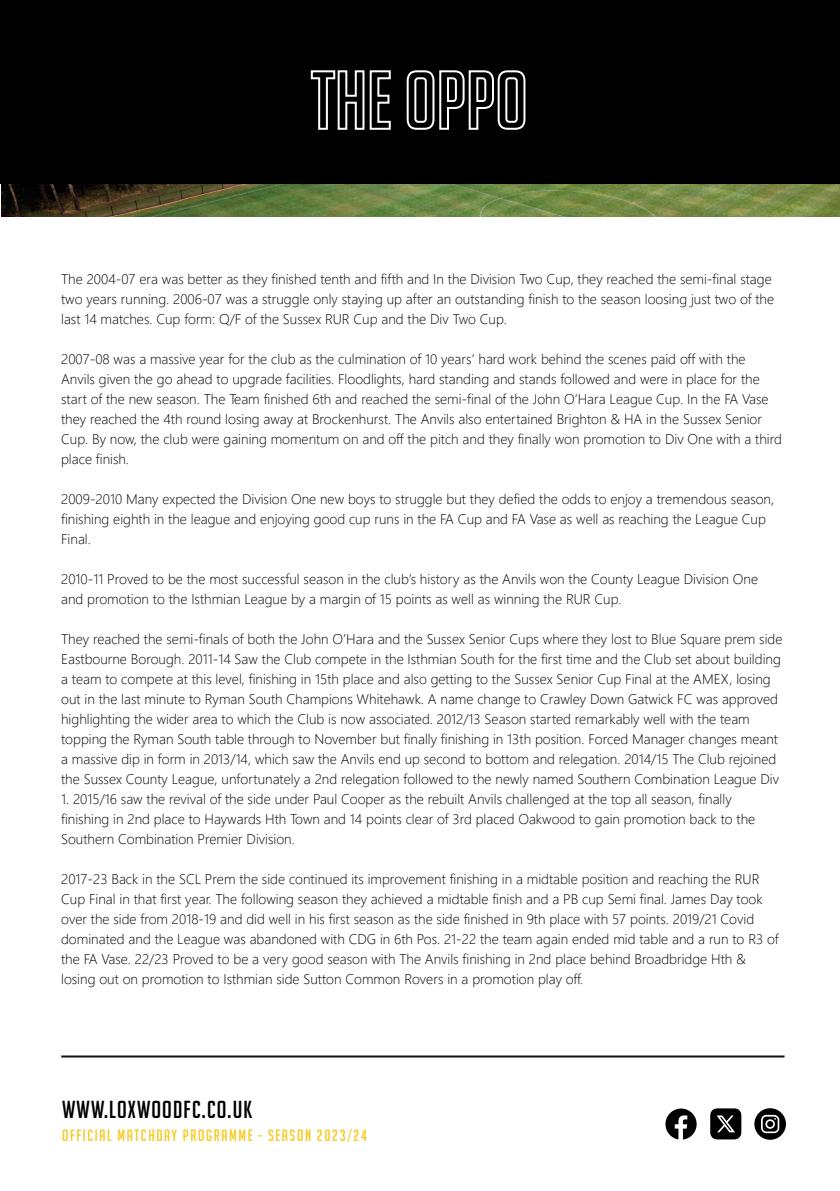
<style>
.page{position:relative;width:840px;height:1191px;background:#fff}
.page>*{position:absolute;margin:0;border:0;box-sizing:border-box;transform-origin:0 0}
.t1{font:24px "Big Noodle Titling";letter-spacing:.05em;color:#000001}
.t2{font:16px "Big Noodle Titling";letter-spacing:.1em;color:#f6cb2a}
.t3{font:300 14px/20px "Segoe UI";color:#000001}
</style>
<div class="page">
<svg style="left:665px;top:1108px;width:31px;height:31px"></svg>
<svg style="left:754px;top:1108px;width:31px;height:31px"></svg>
<svg style="left:710px;top:1108px;width:31px;height:31px"></svg>
<hr style="left:61px;top:1055px;width:723px;height:2px;background:#101315">
<div style="left:0;top:0;width:839px;height:184px;background:#000001"></div>
<svg style="left:310px;top:70px;width:81px;height:60px"></svg>
<svg style="left:406px;top:70px;width:120px;height:60px"></svg>
<img style="left:1px;top:184px;width:838px;height:32px">
<p class="t3" style="left:61px;top:268px;width:714px">The 2004-07 era was better as they finished tenth and fifth and In the Division Two Cup, they reached the semi-final stage two years running. 2006-07 was a struggle only staying up after an outstanding finish to the season loosing just two of the last 14 matches. Cup form: Q/F of the Sussex RUR Cup and the Div Two Cup.</p>
<p class="t3" style="left:61px;top:348px;width:722px">2007-08 was a massive year for the club as the culmination of 10 years’ hard work behind the scenes paid off with the Anvils given the go ahead to upgrade facilities. Floodlights, hard standing and stands followed and were in place for the start of the new season. The Team finished 6th and reached the semi-final of the John O’Hara League Cup. In the FA Vase they reached the 4th round losing away at Brockenhurst. The Anvils also entertained Brighton &amp; HA in the Sussex Senior Cup. By now, the club were gaining momentum on and off the pitch and they finally won promotion to Div One with a third place finish.</p>
<p class="t3" style="left:61px;top:488px;width:714px">2009-2010 Many expected the Division One new boys to struggle but they defied the odds to enjoy a tremendous season, finishing eighth in the league and enjoying good cup runs in the FA Cup and FA Vase as well as reaching the League Cup<br>Final.</p>
<p class="t3" style="left:61px;top:568px;width:698px">2010-11 Proved to be the most successful season in the club’s history as the Anvils won the County League Division One and promotion to the Isthmian League by a margin of 15 points as well as winning the RUR Cup.</p>
<p class="t3" style="left:61px;top:628px;width:722px">They reached the semi-finals of both the John O’Hara and the Sussex Senior Cups where they lost to Blue Square prem side Eastbourne Borough. 2011-14 Saw the Club compete in the Isthmian South for the first time and the Club set about building a team to compete at this level, finishing in 15th place and also getting to the Sussex Senior Cup Final at the AMEX, losing out in the last minute to Ryman South Champions Whitehawk. A name change to Crawley Down Gatwick FC was approved highlighting the wider area to which the Club is now associated. 2012/13 Season started remarkably well with the team topping the Ryman South table through to November but finally finishing in 13th position. Forced Manager changes meant a massive dip in form in 2013/14, which saw the Anvils end up second to bottom and relegation. 2014/15 The Club rejoined the Sussex County League, unfortunately a 2nd relegation followed to the newly named Southern Combination League Div</p>
<p class="t3" style="left:61px;top:788px;width:695px">1. 2015/16 saw the revival of the side under Paul Cooper as the rebuilt Anvils challenged at the top all season, finally finishing in 2nd place to Haywards Hth Town and 14 points clear of 3rd placed Oakwood to gain promotion back to the<br>Southern Combination Premier Division.</p>
<p class="t3" style="left:61px;top:868px;width:718px">2017-23 Back in the SCL Prem the side continued its improvement finishing in a midtable position and reaching the RUR Cup Final in that first year. The following season they achieved a midtable finish and a PB cup Semi final. James Day took over the side from 2018-19 and did well in his first season as the side finished in 9th place with 57 points. 2019/21 Covid dominated and the League was abandoned with CDG in 6th Pos. 21-22 the team again ended mid table and a run to R3 of the FA Vase. 22/23 Proved to be a very good season with The Anvils finishing in 2nd place behind Broadbridge Hth &amp; losing out on promotion to Isthmian side Sutton Common Rovers in a promotion play off.</p>
<h1 class="t1" style="left:62px;top:1096px;width:192px">WWW.LOXWOODFC.CO.UK</h1>
<p class="t2" style="left:62px;top:1126px;width:306px">OFFICIAL MATCHDAY PROGRAMME - SEASON 2023/24</p>
</div>
